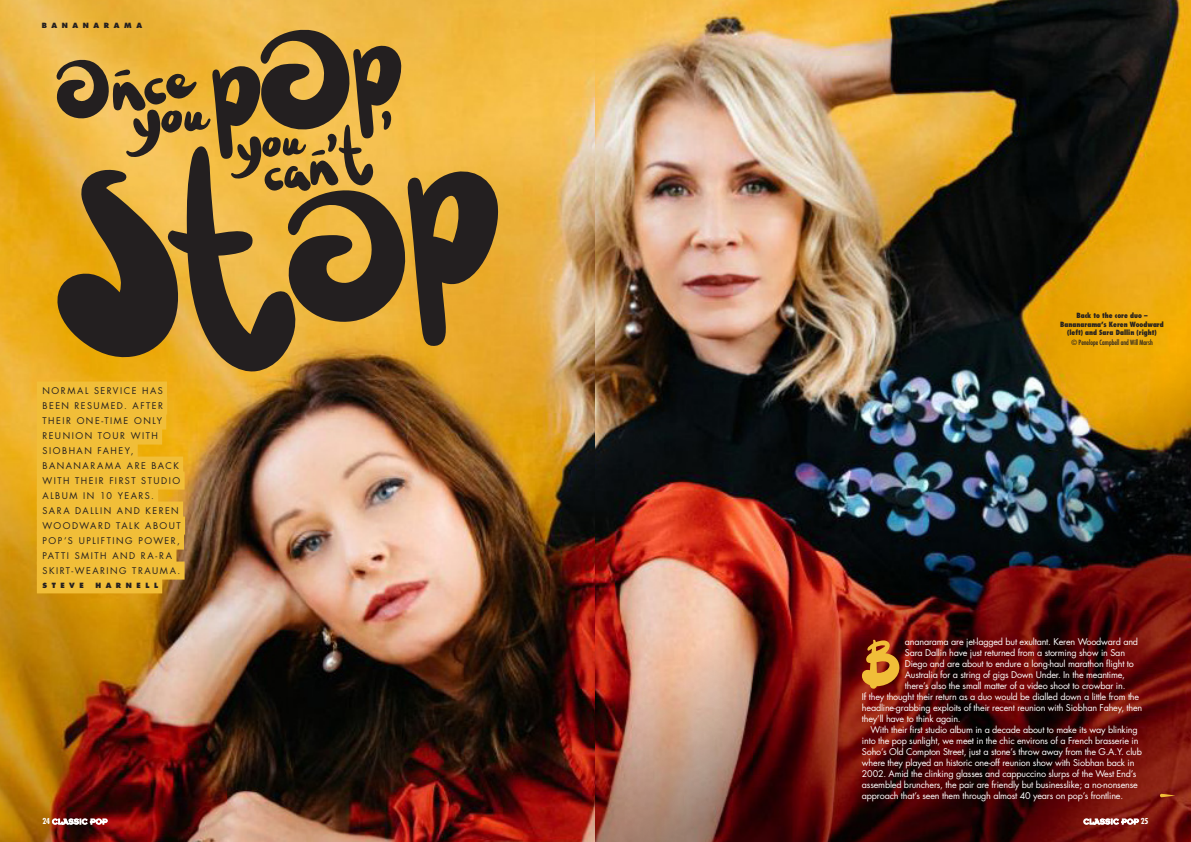
<style>
.page{position:relative;width:1191px;height:842px;background:#fff}
.page>*{position:absolute;margin:0;border:0;box-sizing:border-box;transform-origin:0 0}
.t1{font:248.2px "Alpuzato";color:#231f20}
.t2{font:77.4px "Alpuzato";color:#231f20}
.t3{font:66.9px "Alpuzato";color:#231f20}
.t4{font:61px "Alpuzato";color:#f1be38}
.t5{font:9px/11px "Futura Std";letter-spacing:-.02em;color:#fff}
.t6{font:9px "Futura Std";letter-spacing:.165em;color:#231f20}
.t7{font:700 condensed 8px "Futura Std";color:#fff}
.t8{font:800 condensed 7px/8.5px "Futura Std";color:#231f20;text-align:center}
.t9{font:condensed 7px "Futura Std";color:#231f20}
.t10{font:800 7px "Futura Std";letter-spacing:.65em;color:#231f20}
.s1{font-size:173.7px}
</style>
<div class="page">
<img style="left:0;top:0;width:595px;height:842px">
<img style="left:595px;top:0;width:596px;height:842px">
<svg style="left:52px;top:819px;width:55px;height:5px"></svg>
<div style="left:37px;top:382px;width:130px;height:18px;background:#f1be38"></div>
<div style="left:37px;top:397px;width:130px;height:18px;background:#f1be38"></div>
<div style="left:37px;top:412px;width:129px;height:18px;background:#f1be38"></div>
<div style="left:37px;top:427px;width:125px;height:18px;background:#f1be38"></div>
<div style="left:37px;top:442px;width:101px;height:18px;background:#f1be38"></div>
<div style="left:37px;top:457px;width:146px;height:18px;background:#f1be38"></div>
<div style="left:37px;top:472px;width:148px;height:18px;background:#f1be38"></div>
<div style="left:37px;top:487px;width:121px;height:18px;background:#f1be38"></div>
<div style="left:37px;top:502px;width:146px;height:18px;background:#f1be38"></div>
<div style="left:37px;top:517px;width:148px;height:18px;background:#f1be38"></div>
<div style="left:37px;top:532px;width:147px;height:18px;background:#f1be38"></div>
<div style="left:37px;top:547px;width:139px;height:18px;background:#f1be38"></div>
<div style="left:37px;top:562px;width:148px;height:18px;background:#f1be38"></div>
<div style="left:37px;top:578px;width:125px;height:15px;background:#f1be38"></div>
<svg style="left:1159px;top:794px;width:16px;height:3px"></svg>
<svg style="left:1083px;top:819px;width:55px;height:5px"></svg>
<svg style="left:121px;top:24px;width:290px;height:156px;background:#f2bc48"></svg>
<p class="t10" style="left:42px;top:21px;width:102px">BANANARAMA</p>
<p class="t2" style="left:49px;top:47px;width:139px;rotate:-8deg">Once</p>
<p class="t3" style="left:257px;top:130px;width:110px;rotate:-8deg">can’t</p>
<p class="t1" style="left:31px;top:127px;width:450px;rotate:-8deg">St<span class="s1">o</span>p</p>
<p class="t6" style="left:43px;top:385px;width:122px">NORMAL SERVICE HAS</p>
<p class="t6" style="left:43px;top:400px;width:122px">BEEN RESUMED. AFTER</p>
<p class="t6" style="left:43px;top:415px;width:121px">THEIR ONE-TIME ONLY</p>
<p class="t6" style="left:43px;top:430px;width:117px">REUNION TOUR WITH</p>
<p class="t6" style="left:43px;top:445px;width:92px">SIOBHAN FAHEY,</p>
<p class="t6" style="left:43px;top:460px;width:138px">BANANARAMA ARE BACK</p>
<p class="t6" style="left:43px;top:475px;width:139px">WITH THEIR FIRST STUDIO</p>
<p class="t6" style="left:43px;top:490px;width:113px">ALBUM IN 10 YEARS.</p>
<p class="t6" style="left:43px;top:505px;width:138px">SARA DALLIN AND KEREN</p>
<p class="t6" style="left:43px;top:520px;width:140px">WOODWARD TALK ABOUT</p>
<p class="t6" style="left:43px;top:535px;width:139px">POP’S UPLIFTING POWER,</p>
<p class="t6" style="left:43px;top:550px;width:131px">PATTI SMITH AND RA-RA</p>
<p class="t6" style="left:43px;top:565px;width:139px">SKIRT-WEARING TRAUMA.</p>
<p class="t10" style="left:43px;top:581px;width:43px">STEVE</p>
<p class="t10" style="left:95px;top:581px;width:64px">HARNELL</p>
<p class="t7" style="left:43px;top:816px;width:9px">24</p>
<p class="t8" style="left:1060px;top:311px;width:105px">Back to the core duo –<br>Bananarama’s Keren Woodward (left) and Sara Dallin (right)</p>
<p class="t9" style="left:1071px;top:338px;width:83px">© Penelope Campbell and Will Marsh</p>
<p class="t4" style="left:861px;top:628px;width:40px">B</p>
<p class="t5" style="left:905px;top:637px;width:235px">ananarama are jet-lagged but exultant. Keren Woodward and</p>
<p class="t5" style="left:905px;top:648px;width:222px">Sara Dallin have just returned from a storming show in San</p>
<p class="t5" style="left:905px;top:659px;width:231px">Diego and are about to endure a long-haul marathon flight to</p>
<p class="t5" style="left:905px;top:670px;width:222px">Australia for a string of gigs Down Under. In the meantime,</p>
<p class="t5" style="left:905px;top:681px;width:222px">there’s also the small matter of a video shoot to crowbar in.</p>
<p class="t5" style="left:862px;top:692px;width:279px">If they thought their return as a duo would be dialled down a little from the</p>
<p class="t5" style="left:862px;top:703px;width:282px">headline-grabbing exploits of their recent reunion with Siobhan Fahey, then</p>
<p class="t5" style="left:862px;top:714px;width:100px">they’ll have to think again.</p>
<p class="t5" style="left:862px;top:725px;width:281px;text-indent:9px">With their first studio album in a decade about to make its way blinking into the pop sunlight, we meet in the chic environs of a French brasserie in Soho’s Old Compton Street, just a stone’s throw away from the G.A.Y. club where they played an historic one-off reunion show with Siobhan back in 2002. Amid the clinking glasses and cappuccino slurps of the West End’s assembled brunchers, the pair are friendly but businesslike; a no-nonsense approach that’s seen them through almost 40 years on pop’s frontline.</p>
<p class="t7" style="left:1140px;top:816px;width:9px">25</p>
</div>
